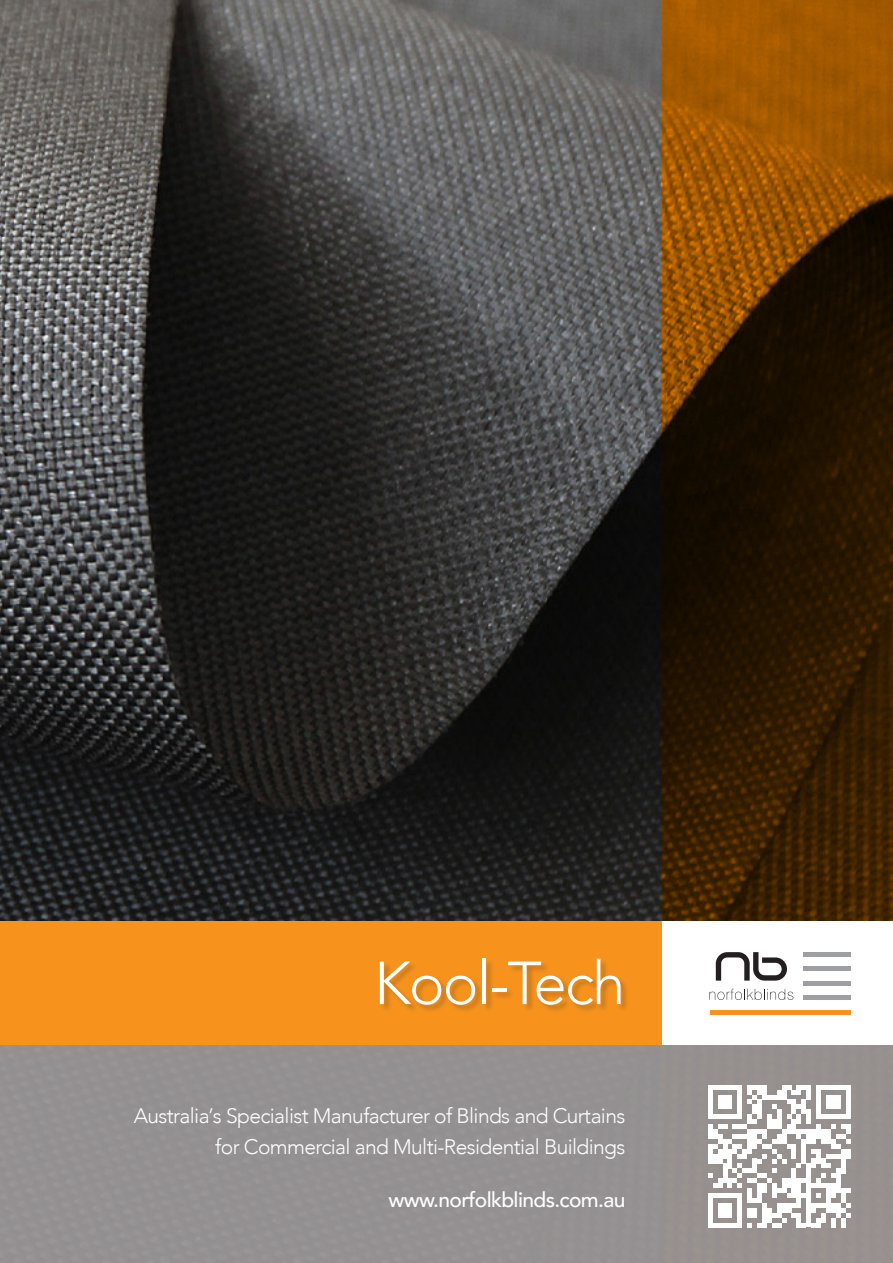
<style>
.page{position:relative;width:893px;height:1263px;background:#fff}
.page>*{position:absolute;margin:0;border:0;box-sizing:border-box;transform-origin:0 0}
.t1{font:300 60px "Avenir";letter-spacing:-.03em;color:#fff}
.t2{font:300 21px "Avenir";letter-spacing:-.03em;color:#fff}
.t3{font:500 21px "Avenir";letter-spacing:-.03em;color:#fff}
.s1{font-family:"Avenir Next";font-weight:400}
</style>
<div class="page">
<img style="left:0;top:0;width:662px;height:921px">
<svg style="left:662px;top:0;width:231px;height:921px;background:#4e2b00"></svg>
<div style="left:0;top:921px;width:662px;height:124px;background:#f7931d"></div>
<div style="left:380px;top:959px;width:249px;height:54px;background:#231f20;opacity:.25"></div>
<svg style="left:716px;top:952px;width:71px;height:29px"></svg>
<svg style="left:709px;top:989px;width:84px;height:11px"></svg>
<div style="left:803px;top:952px;width:47px;height:5px;background:#9d9fa2"></div>
<div style="left:803px;top:966px;width:47px;height:5px;background:#9d9fa2"></div>
<hr style="left:803px;top:981px;width:47px;height:4px;background:#9d9fa2">
<div style="left:803px;top:995px;width:47px;height:5px;background:#9d9fa2"></div>
<hr style="left:709px;top:1010px;width:141px;height:4px;background:#f7931d">
<div style="left:0;top:1045px;width:893px;height:218px;background:#959091"></div>
<svg style="left:708px;top:1085px;width:142px;height:142px"></svg>
<p class="t1" style="left:374px;top:948px;width:253px">Kool-Tech</p>
<p class="t2" style="left:134px;top:1103px;width:493px">Australia<span class="s1">’</span>s Specialist Manufacturer of Blinds and Curtains</p>
<p class="t2" style="left:215px;top:1134px;width:412px">for Commercial and Multi-Residential Buildings</p>
<p class="t3" style="left:388px;top:1181px;width:238px">www.norfolkblinds.com.au</p>
</div>
